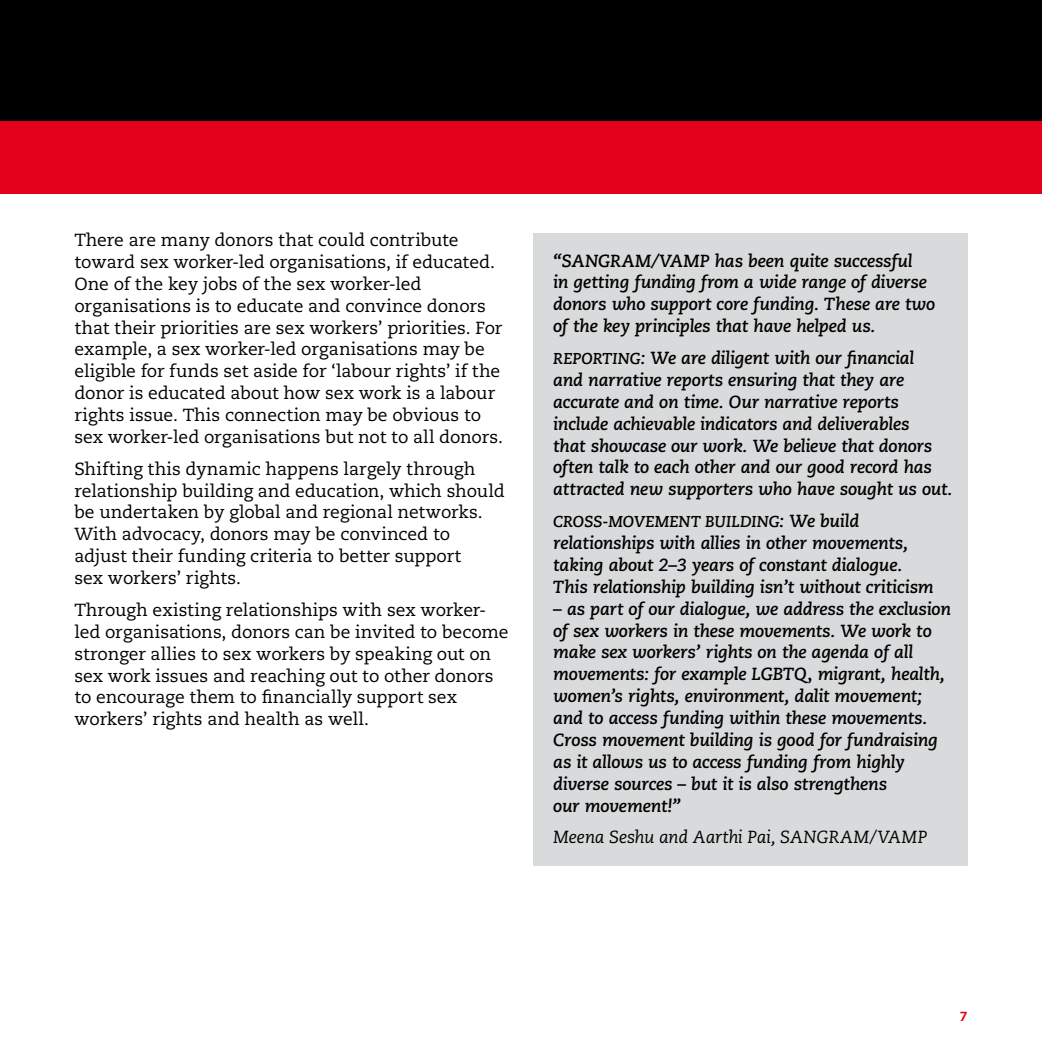
<style>
.page{position:relative;width:1042px;height:1042px;background:#fff}
.page>*{position:absolute;margin:0;border:0;box-sizing:border-box;transform-origin:0 0}
.t1{font:italic 700 17.5px/21.9px "Caecilia LT";letter-spacing:-.015em;color:#000}
.t2{font:17.5px/21.9px "Caecilia LT";letter-spacing:-.005em;color:#000}
.t3{font:italic 17.5px "Caecilia LT";letter-spacing:-.01em;color:#000}
.t4{font:italic 700 15.75px "Caecilia LT";color:#000}
.t5{font:800 13.12px "Caecilia LT";color:#e2001a}
.s1{font-size:15.75px}
.s2{font-size:17.5px}
.s3{font-style:normal}
</style>
<div class="page">
<div style="left:0;top:121px;width:1042px;height:72px;background:#e2001a"></div>
<div style="left:0;top:0;width:1042px;height:121px;background:#000"></div>
<div style="left:533px;top:233px;width:434px;height:633px;background:#d9dadb"></div>
<p class="t2" style="left:74px;top:229px;width:430px">There are many donors that could contribute toward sex worker-led organisations, if educated.<br>One of the key jobs of the sex worker-led organisations is to educate and convince donors that their priorities are sex workers’ priorities. For example, a sex worker-led organisations may be eligible for funds set aside for ‘labour rights’ if the donor is educated about how sex work is a labour rights issue. This connection may be obvious to sex worker-led organisations but not to all donors.</p>
<p class="t2" style="left:74px;top:458px;width:432px">Shifting this dynamic happens largely through relationship building and education, which should be undertaken by global and regional networks.<br>With advocacy, donors may be convinced to adjust their funding criteria to better support<br>sex workers’ rights.</p>
<p class="t2" style="left:74px;top:599px;width:436px">Through existing relationships with sex worker&shy;led organisations, donors can be invited to become stronger allies to sex workers by speaking out on sex work issues and reaching out to other donors to encourage them to financially support sex workers’ rights and health as well.</p>
<p class="t1" style="left:553px;top:250px;width:383px">“SANGRAM/VAMP has been quite successful<br>in getting funding from a wide range of diverse donors who support core funding. These are two of the key principles that have helped us.</p>
<p class="t1" style="left:553px;top:347px;width:401px"><span class="s1">REPORTING</span>: We are diligent with our financial<br>and narrative reports ensuring that they are accurate and on time. Our narrative reports include achievable indicators and deliverables<br>that showcase our work. We believe that donors often talk to each other and our good record has attracted new supporters who have sought us out.</p>
<p class="t4" style="left:553px;top:512px;width:308px">CROSS-MOVEMENT BUILDING<span class="s2">: We build</span></p>
<p class="t1" style="left:553px;top:532px;width:382px">relationships with allies in other movements, taking about 2–3 years of constant dialogue.<br>This relationship building isn’t without criticism</p>
<p class="t1" style="left:553px;top:598px;width:399px">– as part of our dialogue, we address the exclusion of sex workers in these movements. We work to make sex workers’ rights on the agenda of all movements: for example LGBTQ<span class="s3">,</span> migrant, health, women’s rights, environment, dalit movement; and to access funding within these movements.<br>Cross movement building is good for fundraising as it allows us to access funding from highly diverse sources – but it is also strengthens<br>our movement!”</p>
<p class="t3" style="left:553px;top:827px;width:376px">Meena Seshu and Aarthi Pai, SANGRAM/VAMP</p>
<p class="t5" style="left:960px;top:1008px;width:9px">7</p>
</div>
